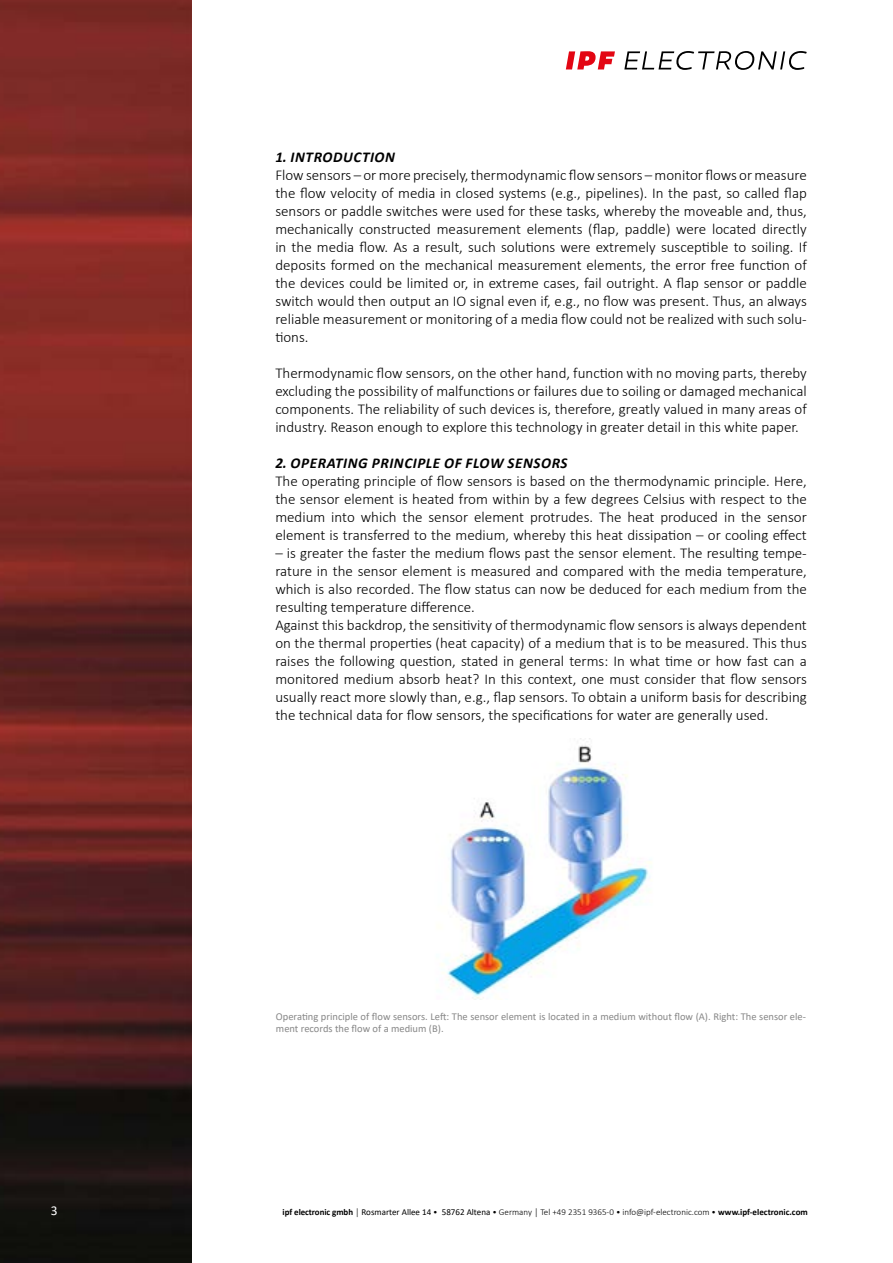
<style>
.page{position:relative;width:893px;height:1263px;background:#fff}
.page>*{position:absolute;margin:0;border:0;box-sizing:border-box;transform-origin:0 0}
.t1{font:300 15px/18px "Calibri";color:#000;text-align:justify}
.t2{font:italic 700 15px "Calibri";letter-spacing:.04em;color:#000}
.t3{font:13.5px "Calibri";color:#fff}
.t4{font:10.5px/12px "Calibri";color:#878787}
.t5{font:300 9px "Calibri";color:#000}
.s1{font-weight:700}
.s2{font-weight:400}
</style>
<div class="page">
<img style="left:0;top:0;width:191px;height:1263px">
<svg style="left:624px;top:51px;width:183px;height:19px"></svg>
<svg style="left:566px;top:51px;width:49px;height:18px"></svg>
<img style="left:441px;top:738px;width:211px;height:260px">
<p class="t2" style="left:275px;top:146px;width:121px">1. INTRODUCTION</p>
<p class="t1" style="left:275px;top:166px;width:533px">Flow sensors – or more precisely, thermodynamic flow sensors – monitor flows or measure the flow velocity of media in closed systems (e.g., pipelines). In the past, so called flap sensors or paddle switches were used for these tasks, whereby the moveable and, thus, mechanically constructed measurement elements (flap, paddle) were located directly in the media flow. As a result, such solutions were extremely susceptible to soiling. If deposits formed on the mechanical measurement elements, the error free function of the devices could be limited or, in extreme cases, fail outright. A flap sensor or paddle switch would then output an IO signal even if, e.g., no flow was present. Thus, an always reliable measurement or monitoring of a media flow could not be realized with such solu&shy;tions.</p>
<p class="t1" style="left:275px;top:364px;width:533px">Thermodynamic flow sensors, on the other hand, function with no moving parts, thereby excluding the possibility of malfunctions or failures due to soiling or damaged mechanical components. The reliability of such devices is, therefore, greatly valued in many areas of industry. Reason enough to explore this technology in greater detail in this white paper.</p>
<p class="t2" style="left:275px;top:452px;width:294px">2. OPERATING PRINCIPLE OF FLOW SENSORS</p>
<p class="t1" style="left:275px;top:472px;width:533px">The operating principle of flow sensors is based on the thermodynamic principle. Here, the sensor element is heated from within by a few degrees Celsius with respect to the medium into which the sensor element protrudes. The heat produced in the sensor element is transferred to the medium, whereby this heat dissipation – or cooling effect</p>
<p class="t1" style="left:275px;top:544px;width:533px;text-align:left">– is greater the faster the medium flows past the sensor element. The resulting tempe&shy;rature in the sensor element is measured and compared with the media temperature, which is also recorded. The flow status can now be deduced for each medium from the resulting temperature difference.<br>Against this backdrop, the sensitivity of thermodynamic flow sensors is always dependent on the thermal properties (heat capacity) of a medium that is to be measured. This thus raises the following question, stated in general terms: In what time or how fast can a monitored medium absorb heat? In this context, one must consider that flow sensors usually react more slowly than, e.g., flap sensors. To obtain a uniform basis for describing the technical data for flow sensors, the specifications for water are generally used.</p>
<p class="t4" style="left:276px;top:1010px;width:532px">Operating principle of flow sensors. Left: The sensor element is located in a medium without flow (A). Right: The sensor ele&shy;ment records the flow of a medium (B).</p>
<p class="t3" style="left:51px;top:1201px;width:8px">3</p>
<p class="t5" style="left:283px;top:1206px;width:527px"><span class="s1">ipf electronic gmbh</span> │ <span class="s2">Rosmarter Allee 14</span> • <span class="s2">58762 Altena</span> • Germany │ Tel +49 2351 9365-0 • info@ipf-electronic.com • <span class="s1">www.ipf-electronic.com</span></p>
</div>
